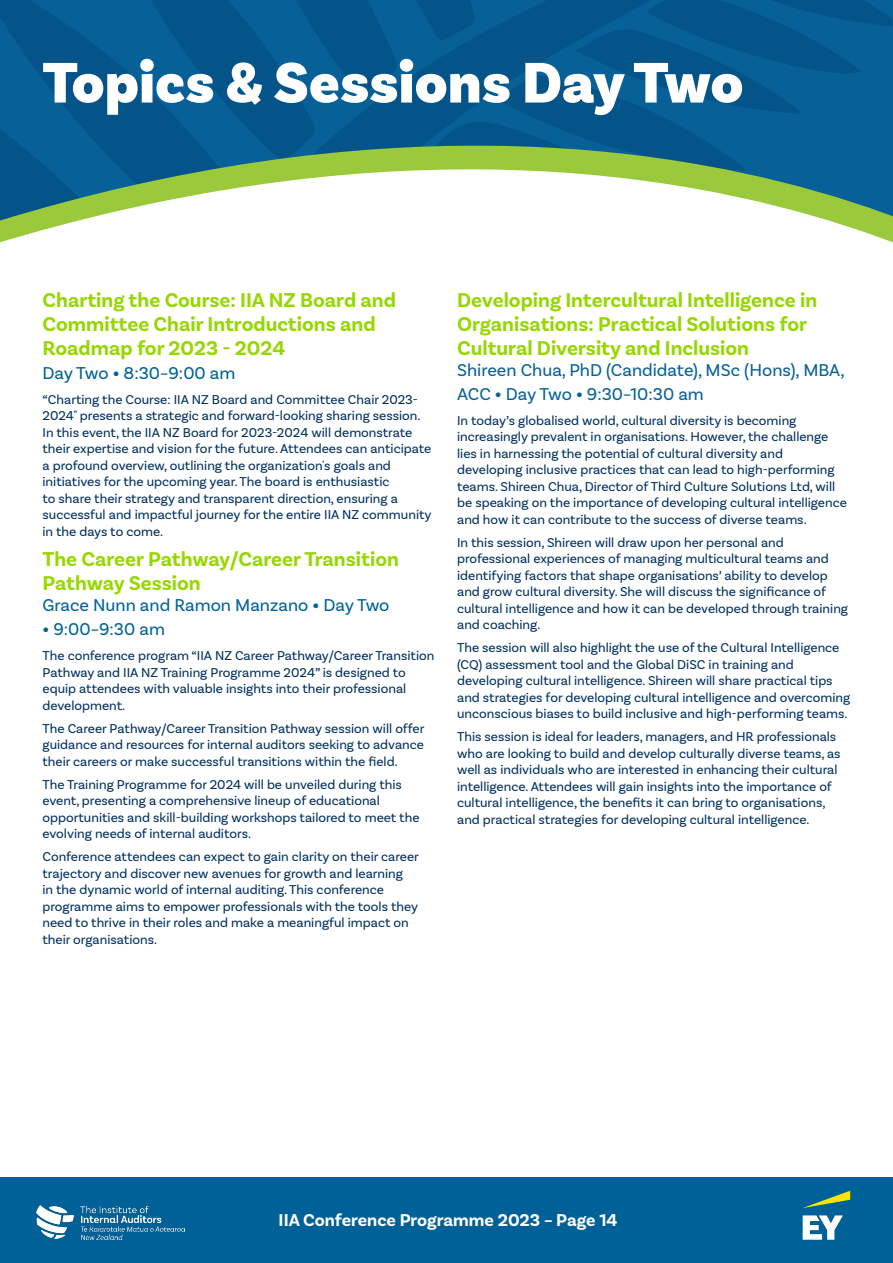
<style>
.page{position:relative;width:893px;height:1263px;background:#fff}
.page>*{position:absolute;margin:0;border:0;box-sizing:border-box;transform-origin:0 0}
.t1{font:900 60px "Basic Sans";color:#fff}
.t2{font:700 21px/24px "Basic Sans";color:#97d700}
.t3{font:18px/24px "Basic Sans";color:#076198}
.t4{font:18px "Basic Sans";color:#006198}
.t5{font:700 18px "Basic Sans";color:#fff}
.t6{font:13.5px/16.5px "Basic Sans";color:#00305e}
.s1{font-weight:700}
</style>
<div class="page">
<div style="left:0;top:1178px;width:893px;height:85px;background:#006198"></div>
<img style="left:37px;top:1206px;width:147px;height:33px">
<svg style="left:803px;top:1215px;width:40px;height:25px"></svg>
<svg style="left:803px;top:1191px;width:47px;height:17px"></svg>
<svg style="left:0;top:220px;width:893px;height:23px"></svg>
<svg style="left:0;top:0;width:893px;height:220px;background:#347a95"></svg>
<h1 class="t1" style="left:43px;top:46px;width:702px">Topics &amp; Sessions Day Two</h1>
<h2 class="t2" style="left:43px;top:288px;width:355px">Charting the Course: IIA NZ Board and<br>Committee Chair Introductions and<br>Roadmap for 2023 - 2024</h2>
<h3 class="t4" style="left:43px;top:362px;width:194px">Day Two <span class="s1">•</span> 8:30–9:00 am</h3>
<p class="t6" style="left:43px;top:391px;width:391px">“Charting the Course: IIA NZ Board and Committee Chair 2023- 2024" presents a strategic and forward-looking sharing session.<br>In this event, the IIA NZ Board for 2023-2024 will demonstrate their expertise and vision for the future. Attendees can anticipate a profound overview, outlining the organization's goals and initiatives for the upcoming year. The board is enthusiastic<br>to share their strategy and transparent direction, ensuring a successful and impactful journey for the entire IIA NZ community in the days to come.</p>
<h2 class="t2" style="left:43px;top:548px;width:358px">The Career Pathway/Career Transition<br>Pathway Session</h2>
<h3 class="t4" style="left:43px;top:595px;width:348px">Grace Nunn and Ramon Manzano <span class="s1">•</span> Day Two</h3>
<h3 class="t4" style="left:43px;top:619px;width:124px"><span class="s1">•</span> 9:00–9:30 am</h3>
<p class="t6" style="left:43px;top:647px;width:393px">The conference program “IIA NZ Career Pathway/Career Transition Pathway and IIA NZ Training Programme 2024” is designed to equip attendees with valuable insights into their professional development.</p>
<p class="t6" style="left:43px;top:720px;width:383px;text-align:justify">The Career Pathway/Career Transition Pathway session will offer guidance and resources for internal auditors seeking to advance their careers or make successful transitions within the field.</p>
<p class="t6" style="left:43px;top:776px;width:378px">The Training Programme for 2024 will be unveiled during this event, presenting a comprehensive lineup of educational opportunities and skill-building workshops tailored to meet the evolving needs of internal auditors.</p>
<p class="t6" style="left:43px;top:848px;width:378px">Conference attendees can expect to gain clarity on their career trajectory and discover new avenues for growth and learning<br>in the dynamic world of internal auditing. This conference programme aims to empower professionals with the tools they need to thrive in their roles and make a meaningful impact on their organisations.</p>
<h2 class="t2" style="left:457px;top:288px;width:362px">Developing Intercultural Intelligence in<br>Organisations: Practical Solutions for<br>Cultural Diversity and Inclusion</h2>
<h3 class="t3" style="left:457px;top:358px;width:389px">Shireen Chua, PhD (Candidate), MSc (Hons), MBA,<br>ACC <span class="s1">•</span> Day Two <span class="s1">•</span> 9:30–10:30 am</h3>
<p class="t6" style="left:457px;top:412px;width:391px">In today’s globalised world, cultural diversity is becoming increasingly prevalent in organisations. However, the challenge lies in harnessing the potential of cultural diversity and developing inclusive practices that can lead to high-performing teams. Shireen Chua, Director of Third Culture Solutions Ltd, will be speaking on the importance of developing cultural intelligence and how it can contribute to the success of diverse teams.</p>
<p class="t6" style="left:457px;top:534px;width:392px">In this session, Shireen will draw upon her personal and professional experiences of managing multicultural teams and identifying factors that shape organisations’ ability to develop and grow cultural diversity. She will discuss the significance of cultural intelligence and how it can be developed through training and coaching.</p>
<p class="t6" style="left:457px;top:639px;width:395px">The session will also highlight the use of the Cultural Intelligence (CQ) assessment tool and the Global DiSC in training and developing cultural intelligence. Shireen will share practical tips and strategies for developing cultural intelligence and overcoming unconscious biases to build inclusive and high-performing teams.</p>
<p class="t6" style="left:457px;top:728px;width:385px">This session is ideal for leaders, managers, and HR professionals who are looking to build and develop culturally diverse teams, as well as individuals who are interested in enhancing their cultural intelligence. Attendees will gain insights into the importance of cultural intelligence, the benefits it can bring to organisations, and practical strategies for developing cultural intelligence.</p>
<h3 class="t5" style="left:279px;top:1208px;width:340px">IIA Conference Programme 2023 – Page 14</h3>
</div>
